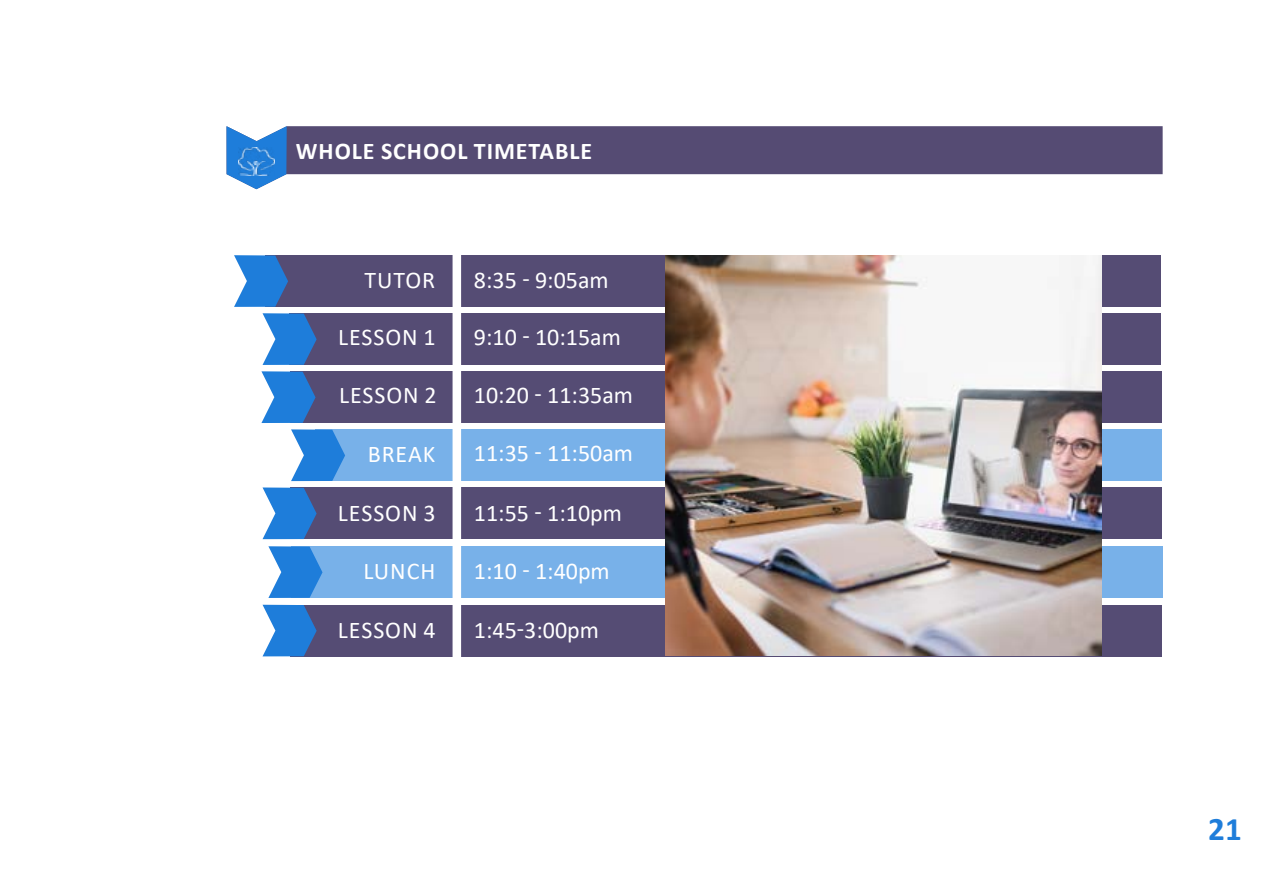
<style>
.page{position:relative;width:1263px;height:893px;background:#fff}
.page>*{position:absolute;margin:0;border:0;box-sizing:border-box;transform-origin:0 0}
.t1{font:700 33px "Calibri";color:#1e7dda}
.t2{font:24px "Calibri";color:#fff}
.t3{font:700 24px "Calibri";letter-spacing:.04em;color:#fff}
</style>
<div class="page">
<div style="left:287px;top:126px;width:876px;height:49px;background:#554b73"></div>
<div style="left:265px;top:255px;width:896px;height:52px;background:#554c74"></div>
<div style="left:290px;top:313px;width:871px;height:52px;background:#554c74"></div>
<div style="left:315px;top:429px;width:846px;height:52px;background:#78b1e9"></div>
<div style="left:290px;top:371px;width:872px;height:52px;background:#554c74"></div>
<div style="left:290px;top:488px;width:872px;height:51px;background:#554c74"></div>
<div style="left:290px;top:605px;width:872px;height:51px;background:#554c74"></div>
<div style="left:291px;top:546px;width:872px;height:52px;background:#78b1e9"></div>
<svg style="left:227px;top:126px;width:60px;height:63px"></svg>
<svg style="left:234px;top:255px;width:54px;height:52px"></svg>
<svg style="left:263px;top:313px;width:54px;height:52px"></svg>
<svg style="left:291px;top:429px;width:54px;height:52px"></svg>
<svg style="left:261px;top:371px;width:55px;height:52px"></svg>
<svg style="left:263px;top:487px;width:54px;height:52px"></svg>
<svg style="left:263px;top:605px;width:54px;height:51px"></svg>
<svg style="left:268px;top:546px;width:54px;height:52px"></svg>
<img style="left:238px;top:148px;width:37px;height:28px">
<img style="left:665px;top:255px;width:436px;height:401px">
<div style="left:453px;top:197px;width:8px;height:486px;background:#fff"></div>
<p class="t3" style="left:296px;top:134px;width:298px">WHOLE SCHOOL TIMETABLE</p>
<p class="t2" style="left:364px;top:263px;width:72px">TUTOR</p>
<p class="t2" style="left:474px;top:263px;width:136px">8:35 - 9:05am</p>
<p class="t2" style="left:338px;top:321px;width:99px">LESSON 1</p>
<p class="t2" style="left:474px;top:321px;width:148px">9:10 - 10:15am</p>
<p class="t2" style="left:339px;top:378px;width:99px">LESSON 2</p>
<p class="t2" style="left:474px;top:378px;width:161px">10:20 - 11:35am</p>
<p class="t2" style="left:368px;top:437px;width:69px">BREAK</p>
<p class="t2" style="left:474px;top:436px;width:161px">11:35 - 11:50am</p>
<p class="t2" style="left:338px;top:496px;width:99px">LESSON 3</p>
<p class="t2" style="left:474px;top:496px;width:149px">11:55 - 1:10pm</p>
<p class="t2" style="left:363px;top:555px;width:73px">LUNCH</p>
<p class="t2" style="left:474px;top:555px;width:137px">1:10 - 1:40pm</p>
<p class="t2" style="left:338px;top:613px;width:99px">LESSON 4</p>
<p class="t2" style="left:474px;top:613px;width:126px">1:45-3:00pm</p>
<h1 class="t1" style="left:1208px;top:806px;width:35px">21</h1>
</div>
